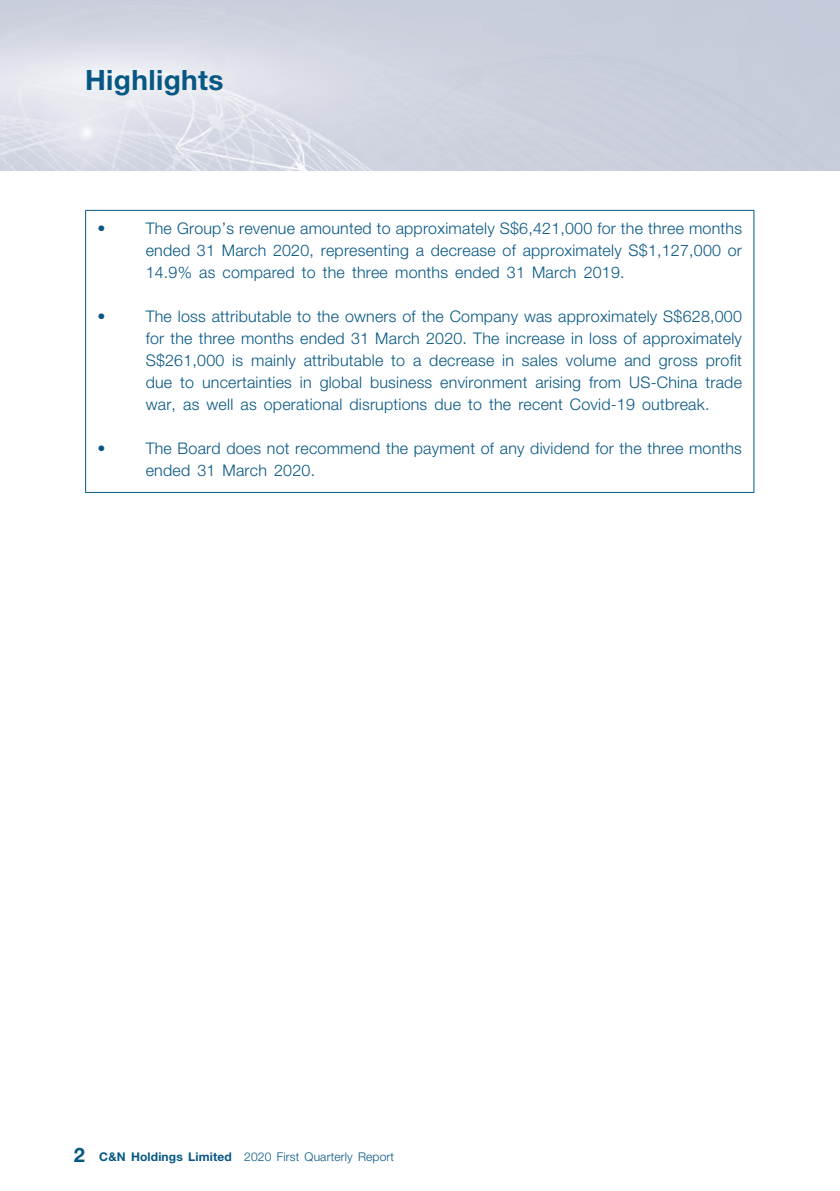
<style>
.page{position:relative;width:840px;height:1191px;background:#fff}
.page>*{position:absolute;margin:0;border:0;box-sizing:border-box;transform-origin:0 0}
.t1{font:700 28px "Helvetica Neue LT Std";letter-spacing:.015em;color:#065784}
._07_IN0{font:300 16px/22px "Helvetica Neue LT Std";letter-spacing:.015em;color:#065784;text-align:justify}
.t2{font:300 12px "Helvetica Neue LT Std";letter-spacing:.015em;color:#065784}
.s1{font-weight:700;font-size:20px}
.s2{font-weight:700}
</style>
<div class="page">
<img style="left:0;top:0;width:839px;height:170px">
<hr style="left:85px;top:211px;width:1px;height:281px;background:#065784">
<hr style="left:85px;top:210px;width:669px;height:1px;background:#065784">
<hr style="left:753px;top:211px;width:1px;height:281px;background:#065784">
<hr style="left:85px;top:492px;width:669px;height:1px;background:#065784">
<h1 class="t1" style="left:85px;top:63px;width:140px">Highlights</h1>
<p class="_07_IN0" style="left:98px;top:217px;width:9px">•</p>
<p class="_07_IN0" style="left:146px;top:217px;width:597px">The Group’s revenue amounted to approximately S$6,421,000 for the three months ended 31 March 2020, representing a decrease of approximately S$1,127,000 or 14.9% as compared to the three months ended 31 March 2019.</p>
<p class="_07_IN0" style="left:98px;top:305px;width:9px">•</p>
<p class="_07_IN0" style="left:146px;top:305px;width:597px">The loss attributable to the owners of the Company was approximately S$628,000 for the three months ended 31 March 2020. The increase in loss of approximately S$261,000 is mainly attributable to a decrease in sales volume and gross profit due to uncertainties in global business environment arising from US-China trade war, as well as operational disruptions due to the recent Covid-19 outbreak.</p>
<p class="_07_IN0" style="left:98px;top:437px;width:9px">•</p>
<p class="_07_IN0" style="left:146px;top:437px;width:597px">The Board does not recommend the payment of any dividend for the three months ended 31 March 2020.</p>
<p class="t2" style="left:74px;top:1149px;width:321px"><span class="s1">2</span> <span class="s2">C&amp;N Holdings Limited</span> 2020 First Quarterly Report</p>
</div>
